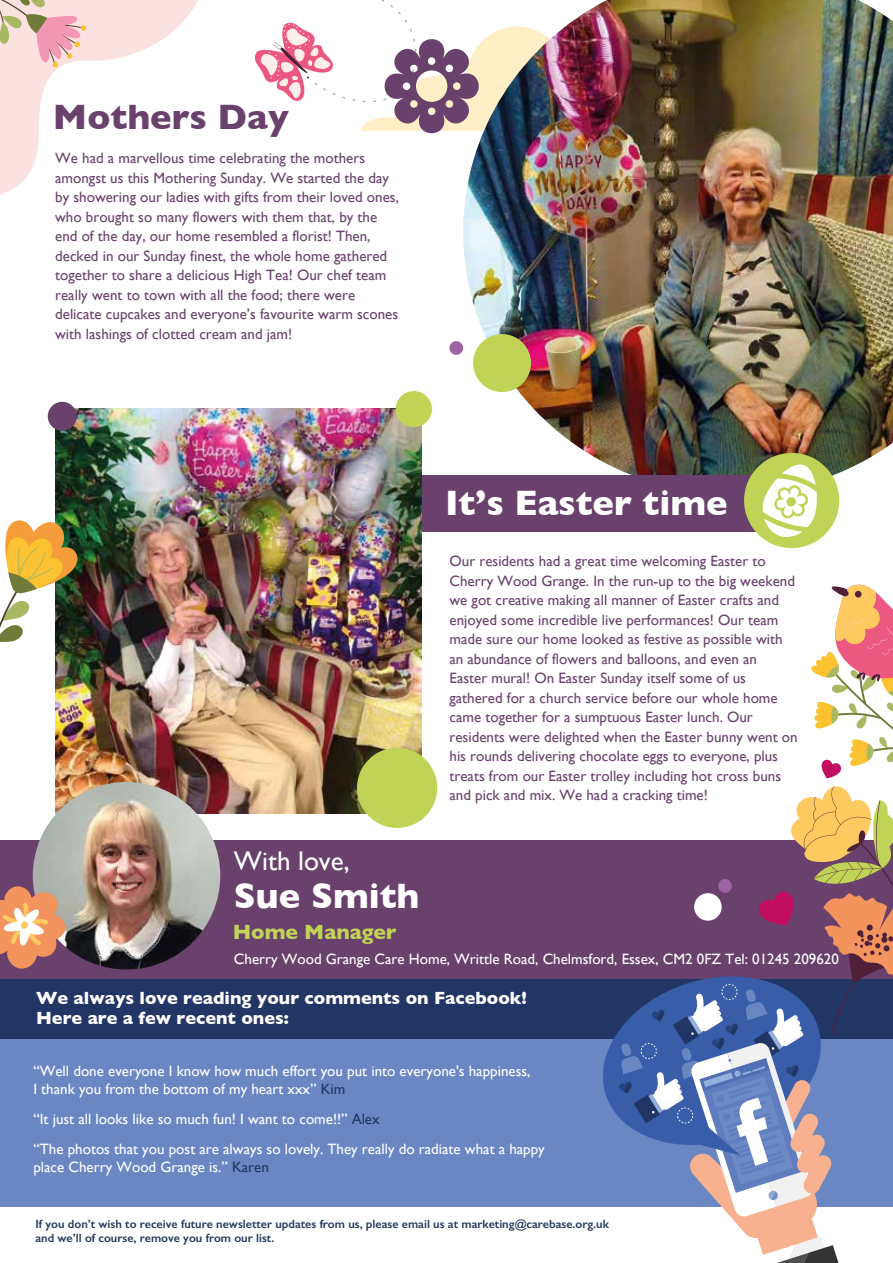
<style>
.page{position:relative;width:893px;height:1263px;background:#fff}
.page>*{position:absolute;margin:0;border:0;box-sizing:border-box;transform-origin:0 0}
.t1{font:700 36px "Gill Sans";color:#fff}
.t2{font:700 36px "Gill Sans";color:#6a416d}
.t3{font:27px "Gill Sans";color:#fff}
.t4{font:700 21px "Gill Sans";color:#c1d356}
.t5{font:700 18px/20.1px "Gill Sans";color:#fff}
.t6{font:15px/19.5px "Gill Sans";color:#6a416d}
.t7{font:15px/18px "Gill Sans";color:#fff}
.t8{font:600 12px/13.5px "Gill Sans";color:#243b5a}
.s1{color:#223665}
</style>
<div class="page">
<img style="left:463px;top:0;width:430px;height:494px">
<div style="left:397px;top:475px;width:384px;height:57px;background:#6a416d"></div>
<svg style="left:0;top:0;width:198px;height:195px"></svg>
<img style="left:55px;top:408px;width:366px;height:405px">
<div style="left:0;top:840px;width:893px;height:145px;background:#6a416d"></div>
<div style="left:0;top:999px;width:893px;height:208px;background:#6a87c4"></div>
<div style="left:0;top:979px;width:893px;height:60px;background:#223665"></div>
<svg style="left:603px;top:1031px;width:16px;height:86px"></svg>
<div style="left:473px;top:334px;width:58px;height:58px;background:#c1d356;border-radius:50%"></div>
<div style="left:357px;top:748px;width:80px;height:80px;background:#c1d356;border-radius:50%"></div>
<div style="left:48px;top:402px;width:29px;height:29px;background:#6a416d;border-radius:50%"></div>
<svg style="left:487px;top:328px;width:6px;height:4px"></svg>
<div style="left:449px;top:341px;width:14px;height:14px;background:#9f63a5;border-radius:50%"></div>
<div style="left:396px;top:391px;width:36px;height:36px;background:#c2d356;border-radius:50%"></div>
<img style="left:33px;top:782px;width:187px;height:187px;border-radius:94px">
<svg style="left:0;top:886px;width:66px;height:83px"></svg>
<svg style="left:619px;top:786px;width:274px;height:477px"></svg>
<svg style="left:0;top:0;width:87px;height:68px;background:#eac7c2"></svg>
<img style="left:0;top:517px;width:80px;height:163px">
<svg style="left:811px;top:584px;width:82px;height:194px"></svg>
<div style="left:744px;top:453px;width:95px;height:95px;background:#c1d356;border-radius:50%"></div>
<svg style="left:762px;top:463px;width:55px;height:74px"></svg>
<img style="left:254px;top:0;width:434px;height:140px">
<h1 class="t2" style="left:53px;top:89px;width:237px">Mothers Day</h1>
<p class="t6" style="left:55px;top:148px;width:345px">We had a marvellous time celebrating the mothers amongst us this Mothering Sunday. We started the day by showering our ladies with gifts from their loved ones, who brought so many flowers with them that, by the end of the day, our home resembled a florist! Then, decked in our Sunday finest, the whole home gathered together to share a delicious High Tea! Our chef team really went to town with all the food; there were delicate cupcakes and everyone’s favourite warm scones with lashings of clotted cream and jam!</p>
<h1 class="t1" style="left:445px;top:474px;width:284px">It’s Easter time</h1>
<p class="t6" style="left:449px;top:551px;width:350px">Our residents had a great time welcoming Easter to Cherry Wood Grange. In the run-up to the big weekend we got creative making all manner of Easter crafts and enjoyed some incredible live performances! Our team made sure our home looked as festive as possible with an abundance of flowers and balloons, and even an Easter mural! On Easter Sunday itself some of us gathered for a church service before our whole home came together for a sumptuous Easter lunch. Our residents were delighted when the Easter bunny went on his rounds delivering chocolate eggs to everyone, plus treats from our Easter trolley including hot cross buns and pick and mix. We had a cracking time!</p>
<h2 class="t3" style="left:234px;top:845px;width:117px">With love,</h2>
<h1 class="t1" style="left:234px;top:867px;width:187px">Sue Smith</h1>
<h3 class="t4" style="left:233px;top:916px;width:165px">Home Manager</h3>
<p class="t7" style="left:234px;top:950px;width:606px">Cherry Wood Grange Care Home, Writtle Road, Chelmsford, Essex, CM2 0FZ Tel: 01245 209620</p>
<p class="t5" style="left:36px;top:988px;width:492px">We always love reading your comments on Facebook!<br>Here are a few recent ones:</p>
<p class="t7" style="left:33px;top:1062px;width:499px">“Well done everyone I know how much effort you put into everyone's happiness,<br>I thank you from the bottom of my heart xxx” <span class="s1">Kim</span></p>
<p class="t7" style="left:33px;top:1104px;width:513px;line-height:30px">“It just all looks like so much fun! I want to come!!” <span class="s1">Alex<br></span>“The photos that you post are always so lovely. They really do radiate what a happy</p>
<p class="t7" style="left:33px;top:1158px;width:237px">place Cherry Wood Grange is.” <span class="s1">Karen</span></p>
<p class="t8" style="left:35px;top:1217px;width:575px">If you don’t wish to receive future newsletter updates from us, please email us at marketing@carebase.org.uk and we’ll of course, remove you from our list.</p>
</div>
